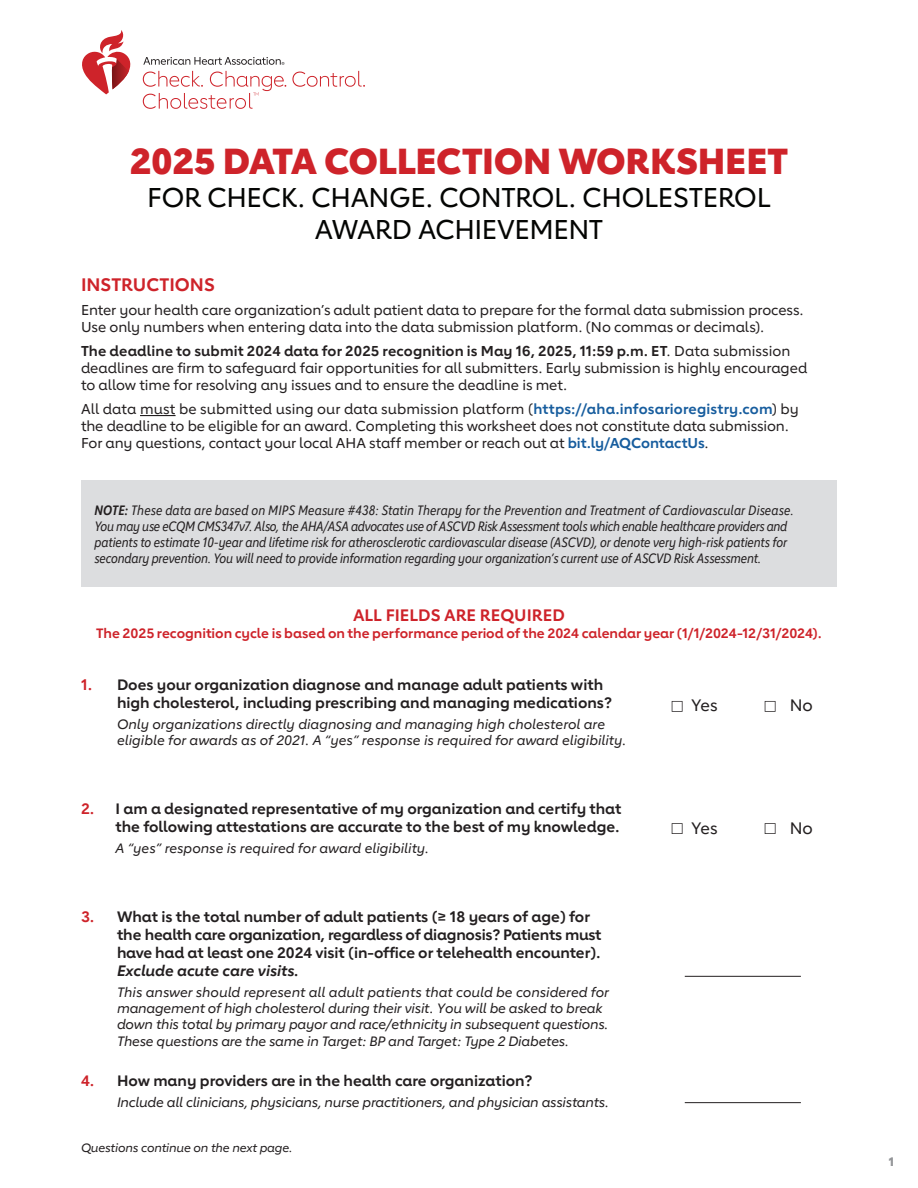
<style>
.page{position:relative;width:918px;height:1188px;background:#fff}
.page>*{position:absolute;margin:0;border:0;box-sizing:border-box;transform-origin:0 0}
.t1{font:800 36px "Lub Dub";letter-spacing:-.005em;color:#ce232a}
.t2{font:500 27px/32.4px "Lub Dub";letter-spacing:-.015em;color:#040503;text-align:center}
.t3{font:700 18px "Lub Dub";color:#ce232a}
.t4{font:700 16.5px "Lub Dub";color:#ce232a}
.t5{font:500 16.5px "Lub Dub";color:#231f20}
.t6{font:700 15px/18px "Lub Dub";color:#231f20}
.t7{font:italic 700 15px "Lub Dub";color:#231f20}
.t8{font:500 14.25px/17.1px "Lub Dub";letter-spacing:-.005em;color:#231f20}
.t9{font:italic 500 13.5px/16.2px "Lub Dub";letter-spacing:-.015em;color:#231f20}
.t10{font:italic 13.5px/16.2px "Lub Dub Condensed";letter-spacing:-.005em;color:#231f20}
.t11{font:700 13.5px "Lub Dub";letter-spacing:-.005em;color:#ce232a}
.t12{font:italic 500 12px "Lub Dub";letter-spacing:-.015em;color:#231f20}
.t13{font:800 12px "Lub Dub";color:#939598}
.s1{font-weight:700}
.s2{font-weight:700;color:#175d9e}
.s3{color:#ce232a}
</style>
<div class="page">
<svg style="left:82px;top:30px;width:49px;height:64px"></svg>
<svg style="left:143px;top:57px;width:141px;height:8px"></svg>
<svg style="left:292px;top:71px;width:73px;height:16px"></svg>
<svg style="left:143px;top:71px;width:143px;height:38px"></svg>
<div style="left:81px;top:480px;width:756px;height:107px;background:#dcdddf"></div>
<hr style="left:685px;top:1102px;width:116px;height:1px;background:#231f20">
<hr style="left:685px;top:976px;width:116px;height:1px;background:#231f20">
<svg style="left:672px;top:701px;width:11px;height:11px"></svg>
<svg style="left:765px;top:701px;width:11px;height:11px"></svg>
<svg style="left:672px;top:823px;width:11px;height:11px"></svg>
<svg style="left:765px;top:823px;width:11px;height:11px"></svg>
<hr style="left:140px;top:415px;width:36px;height:1px;background:#231f20">
<h1 class="t1" style="left:130px;top:140px;width:660px">2025 DATA COLLECTION WORKSHEET</h1>
<h2 class="t2" style="left:147px;top:181px;width:625px">FOR CHECK. CHANGE. CONTROL. CHOLESTEROL<br>AWARD ACHIEVEMENT</h2>
<p class="t3" style="left:81px;top:274px;width:135px">INSTRUCTIONS</p>
<p class="t8" style="left:81px;top:301px;width:724px">Enter your health care organization’s adult patient data to prepare for the formal data submission process.<br>Use only numbers when entering data into the data submission platform. (No commas or decimals).</p>
<p class="t8" style="left:81px;top:342px;width:728px"><span class="s1">The deadline to submit 2024 data for 2025 recognition is May 16, 2025, 11:59 p.m. ET</span>. Data submission deadlines are firm to safeguard fair opportunities for all submitters. Early submission is highly encouraged to allow time for resolving any issues and to ensure the deadline is met.</p>
<p class="t8" style="left:81px;top:400px;width:719px">All data must be submitted using our data submission platform (<span class="s2">https://aha.infosarioregistry.com</span>) by the deadline to be eligible for an award. Completing this worksheet does not constitute data submission.<br>For any questions, contact your local AHA staff member or reach out at <span class="s2">bit.ly/AQContactUs</span>.</p>
<p class="t10" style="left:94px;top:502px;width:701px"><span class="s1">NOTE:</span> These data are based on MIPS Measure #438: Statin Therapy for the Prevention and Treatment of Cardiovascular Disease.<br>You may use eCQM CMS347v7. Also, the AHA/ASA advocates use of ASCVD Risk Assessment tools which enable healthcare providers and patients to estimate 10-year and lifetime risk for atherosclerotic cardiovascular disease (ASCVD), or denote very high-risk patients for secondary prevention. You will need to provide information regarding your organization’s current use of ASCVD Risk Assessment.</p>
<p class="t4" style="left:353px;top:606px;width:213px">ALL FIELDS ARE REQUIRED</p>
<p class="t11" style="left:96px;top:625px;width:727px">The 2025 recognition cycle is based on the performance period of the 2024 calendar year (1/1/2024-12/31/2024).</p>
<p class="t6" style="left:117px;top:675px;width:496px;text-indent:-36px"><span class="s3">1.</span> Does your organization diagnose and manage adult patients with high cholesterol, including prescribing and managing medications?</p>
<p class="t9" style="left:117px;top:716px;width:511px">Only organizations directly diagnosing and managing high cholesterol are eligible for awards as of 2021. A “yes” response is required for award eligibility.</p>
<p class="t6" style="left:81px;top:800px;width:542px;text-align:right"><span class="s3">2.</span> I am a designated representative of my organization and certify that the following attestations are accurate to the best of my knowledge.</p>
<p class="t9" style="left:116px;top:840px;width:315px">A “yes” response is required for award eligibility.</p>
<p class="t6" style="left:117px;top:907px;width:486px;text-indent:-36px"><span class="s3">3.</span> What is the total number of adult patients (≥ 18 years of age) for the health care organization, regardless of diagnosis? Patients must have had at least one 2024 visit (in-office or telehealth encounter).</p>
<p class="t7" style="left:117px;top:962px;width:184px">Exclude acute care visits.</p>
<p class="t9" style="left:117px;top:984px;width:494px">This answer should represent all adult patients that could be considered for management of high cholesterol during their visit. You will be asked to break down this total by primary payor and race/ethnicity in subsequent questions.<br>These questions are the same in Target: BP and Target: Type 2 Diabetes.</p>
<p class="t6" style="left:81px;top:1072px;width:453px"><span class="s3">4.</span> How many providers are in the health care organization?</p>
<p class="t9" style="left:117px;top:1094px;width:494px">Include all clinicians, physicians, nurse practitioners, and physician assistants.</p>
<p class="t12" style="left:81px;top:1141px;width:213px">Questions continue on the next page.</p>
<p class="t5" style="left:691px;top:696px;width:28px">Yes</p>
<p class="t5" style="left:790px;top:696px;width:25px">No</p>
<p class="t5" style="left:691px;top:818px;width:28px">Yes</p>
<p class="t5" style="left:790px;top:818px;width:25px">No</p>
<p class="t13" style="left:889px;top:1154px;width:7px">1</p>
</div>
